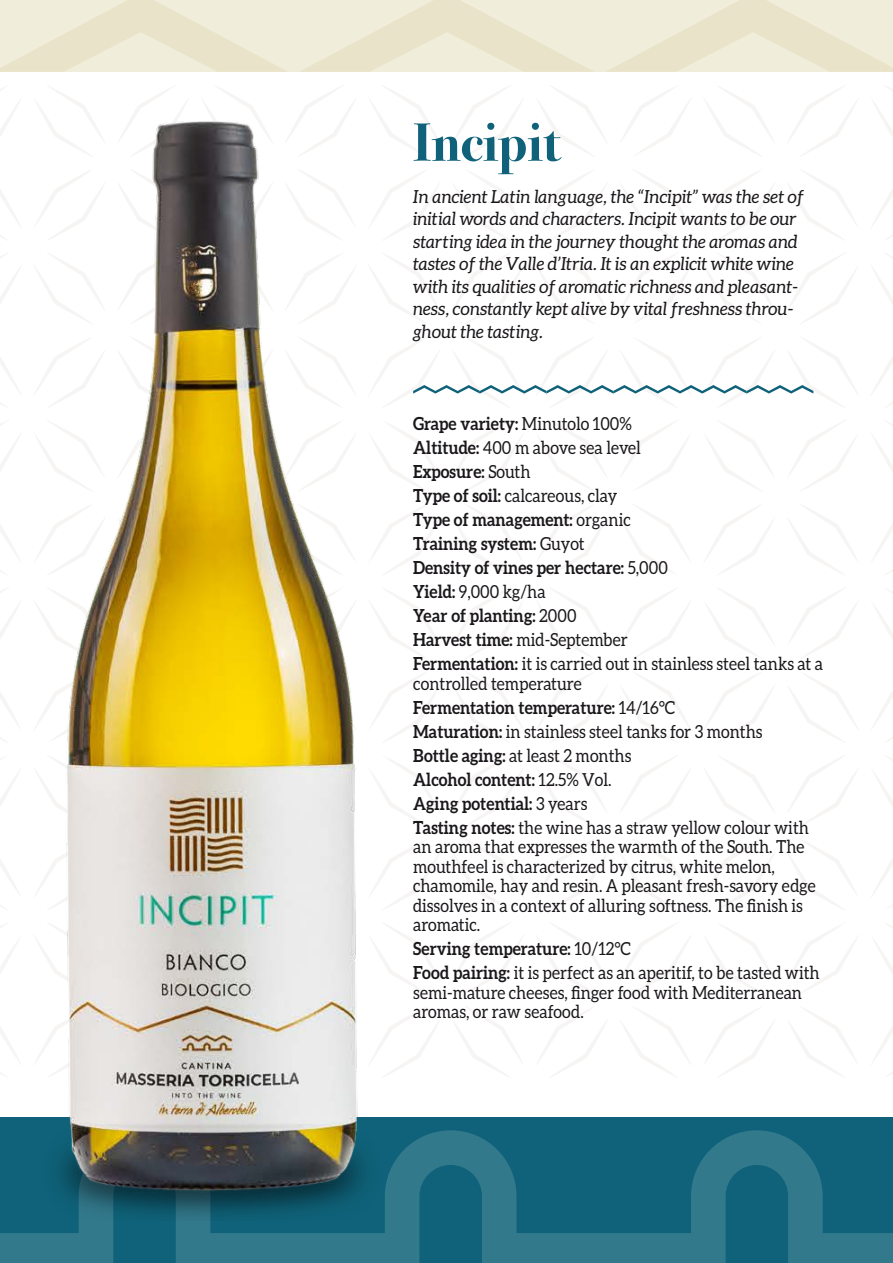
<style>
.page{position:relative;width:893px;height:1263px;background:#fff}
.page>*{position:absolute;margin:0;border:0;box-sizing:border-box;transform-origin:0 0}
.t1{font:700 54px "Bodoni Svty Two ITCTT";color:#0f6279}
.t2{font:18px/24px "Aleo";color:#1a171b;scale:.9 1}
.t3{font:italic 18px/22.5px "Aleo";color:#1a171b}
.t4{font:700 18px/24px "Aleo";color:#1a171b;scale:.9 1}
.s1{font-weight:400}
.s2{font-weight:700}
</style>
<div class="page">
<div style="left:0;top:1117px;width:893px;height:146px;background:#0f6279"></div>
<svg style="left:0;top:1130px;width:893px;height:133px"></svg>
<svg style="left:0;top:0;width:893px;height:72px;background:#ede9d4"></svg>
<svg style="left:846px;top:372px;width:12px;height:22px"></svg>
<svg style="left:454px;top:253px;width:69px;height:71px"></svg>
<svg style="left:620px;top:253px;width:71px;height:69px"></svg>
<svg style="left:788px;top:254px;width:69px;height:69px"></svg>
<svg style="left:871px;top:692px;width:22px;height:50px"></svg>
<svg style="left:0;top:757px;width:9px;height:49px"></svg>
<svg style="left:453px;top:755px;width:70px;height:71px"></svg>
<svg style="left:620px;top:756px;width:70px;height:69px"></svg>
<svg style="left:788px;top:755px;width:70px;height:69px"></svg>
<svg style="left:453px;top:421px;width:71px;height:70px"></svg>
<svg style="left:0;top:420px;width:9px;height:51px"></svg>
<svg style="left:871px;top:357px;width:22px;height:50px"></svg>
<svg style="left:789px;top:420px;width:68px;height:71px"></svg>
<svg style="left:621px;top:421px;width:69px;height:69px"></svg>
<svg style="left:0;top:86px;width:9px;height:50px"></svg>
<svg style="left:453px;top:86px;width:70px;height:69px"></svg>
<svg style="left:621px;top:87px;width:70px;height:68px"></svg>
<svg style="left:788px;top:86px;width:70px;height:71px"></svg>
<svg style="left:872px;top:524px;width:21px;height:51px"></svg>
<svg style="left:0;top:588px;width:9px;height:50px"></svg>
<svg style="left:417px;top:840px;width:23px;height:51px"></svg>
<svg style="left:537px;top:840px;width:71px;height:69px"></svg>
<svg style="left:705px;top:840px;width:69px;height:70px"></svg>
<svg style="left:871px;top:859px;width:22px;height:48px"></svg>
<svg style="left:0;top:923px;width:9px;height:50px"></svg>
<svg style="left:453px;top:923px;width:71px;height:70px"></svg>
<svg style="left:620px;top:923px;width:71px;height:70px"></svg>
<svg style="left:788px;top:924px;width:71px;height:69px"></svg>
<svg style="left:417px;top:170px;width:23px;height:51px"></svg>
<svg style="left:537px;top:170px;width:70px;height:69px"></svg>
<svg style="left:704px;top:170px;width:71px;height:70px"></svg>
<svg style="left:872px;top:189px;width:21px;height:51px"></svg>
<svg style="left:0;top:253px;width:9px;height:51px"></svg>
<svg style="left:453px;top:587px;width:69px;height:71px"></svg>
<svg style="left:620px;top:588px;width:71px;height:70px"></svg>
<svg style="left:789px;top:587px;width:69px;height:71px"></svg>
<svg style="left:704px;top:505px;width:71px;height:70px"></svg>
<svg style="left:538px;top:505px;width:69px;height:70px"></svg>
<svg style="left:417px;top:505px;width:23px;height:51px"></svg>
<svg style="left:417px;top:672px;width:23px;height:52px"></svg>
<svg style="left:536px;top:673px;width:71px;height:69px"></svg>
<svg style="left:704px;top:672px;width:71px;height:71px"></svg>
<svg style="left:417px;top:1007px;width:23px;height:52px"></svg>
<svg style="left:537px;top:1008px;width:70px;height:69px"></svg>
<svg style="left:704px;top:1007px;width:71px;height:70px"></svg>
<svg style="left:872px;top:1027px;width:21px;height:49px"></svg>
<svg style="left:417px;top:272px;width:22px;height:51px"></svg>
<svg style="left:537px;top:253px;width:70px;height:71px"></svg>
<svg style="left:705px;top:253px;width:69px;height:70px"></svg>
<svg style="left:872px;top:253px;width:21px;height:51px"></svg>
<svg style="left:0;top:357px;width:9px;height:50px"></svg>
<svg style="left:417px;top:439px;width:22px;height:52px"></svg>
<svg style="left:538px;top:421px;width:69px;height:69px"></svg>
<svg style="left:706px;top:420px;width:69px;height:71px"></svg>
<svg style="left:788px;top:505px;width:70px;height:70px"></svg>
<svg style="left:0;top:860px;width:9px;height:50px"></svg>
<svg style="left:454px;top:839px;width:69px;height:71px"></svg>
<svg style="left:620px;top:839px;width:70px;height:71px"></svg>
<svg style="left:788px;top:840px;width:69px;height:69px"></svg>
<svg style="left:0;top:525px;width:9px;height:50px"></svg>
<svg style="left:454px;top:505px;width:68px;height:70px"></svg>
<svg style="left:620px;top:504px;width:71px;height:70px"></svg>
<svg style="left:872px;top:421px;width:21px;height:50px"></svg>
<svg style="left:417px;top:942px;width:23px;height:51px"></svg>
<svg style="left:537px;top:923px;width:68px;height:70px"></svg>
<svg style="left:705px;top:924px;width:70px;height:70px"></svg>
<svg style="left:873px;top:923px;width:20px;height:51px"></svg>
<svg style="left:0;top:692px;width:9px;height:51px"></svg>
<svg style="left:453px;top:672px;width:70px;height:70px"></svg>
<svg style="left:621px;top:672px;width:69px;height:70px"></svg>
<svg style="left:788px;top:674px;width:70px;height:69px"></svg>
<svg style="left:384px;top:86px;width:56px;height:70px"></svg>
<svg style="left:537px;top:86px;width:70px;height:70px"></svg>
<svg style="left:704px;top:86px;width:70px;height:70px"></svg>
<svg style="left:872px;top:86px;width:21px;height:50px"></svg>
<svg style="left:417px;top:774px;width:22px;height:51px"></svg>
<svg style="left:538px;top:755px;width:69px;height:71px"></svg>
<svg style="left:704px;top:756px;width:71px;height:70px"></svg>
<svg style="left:872px;top:756px;width:21px;height:50px"></svg>
<svg style="left:417px;top:607px;width:23px;height:52px"></svg>
<svg style="left:537px;top:589px;width:70px;height:69px"></svg>
<svg style="left:705px;top:588px;width:70px;height:71px"></svg>
<svg style="left:873px;top:589px;width:20px;height:50px"></svg>
<svg style="left:0;top:190px;width:9px;height:50px"></svg>
<svg style="left:453px;top:172px;width:71px;height:68px"></svg>
<svg style="left:620px;top:170px;width:69px;height:70px"></svg>
<svg style="left:788px;top:169px;width:69px;height:71px"></svg>
<svg style="left:0;top:1027px;width:9px;height:49px"></svg>
<svg style="left:453px;top:1007px;width:69px;height:70px"></svg>
<svg style="left:621px;top:1007px;width:69px;height:70px"></svg>
<svg style="left:788px;top:1007px;width:69px;height:70px"></svg>
<svg style="left:417px;top:337px;width:429px;height:71px"></svg>
<img style="left:9px;top:91px;width:408px;height:1150px">
<h1 class="t1" style="left:413px;top:98px;width:148px">Incipit</h1>
<p class="t3" style="left:413px;top:185px;width:392px">In ancient Latin language, the “Incipit” was the set of initial words and characters. Incipit wants to be our starting idea in the journey thought the aromas and tastes of the Valle d’Itria. It is an explicit white wine with its qualities of aromatic richness and pleasant&shy;ness, constantly kept alive by vital freshness throu&shy;ghout the tasting.</p>
<p class="t4" style="left:413px;top:411px;width:457px">Grape variety: <span class="s1">Minutolo 100%<br></span>Altitude: <span class="s1">400 m above sea level<br></span>Exposure: <span class="s1">South<br></span>Type of soil: <span class="s1">calcareous, clay<br></span>Type of management: <span class="s1">organic<br></span>Training system: <span class="s1">Guyot<br></span>Density of vines per hectare: <span class="s1">5,000<br></span>Yield: <span class="s1">9,000 kg/ha<br></span>Year of planting: <span class="s1">2000<br></span>Harvest time: <span class="s1">mid-September<br></span>Fermentation: <span class="s1">it is carried out in stainless steel tanks at a</span></p>
<p class="t2" style="left:413px;top:671px;width:441px">controlled temperature<br><span class="s2">Fermentation temperature:</span> 14/16°C<br><span class="s2">Maturation:</span> in stainless steel tanks for 3 months <span class="s2">Bottle aging:</span> at least 2 months<br><span class="s2">Alcohol content:</span> 12.5% Vol.<br><span class="s2">Aging potential:</span> 3 years<br><span class="s2">Tasting notes:</span> the wine has a straw yellow colour with</p>
<p class="t2" style="left:413px;top:837px;width:449px;line-height:19.5px">an aroma that expresses the warmth of the South. The mouthfeel is characterized by citrus, white melon, chamomile, hay and resin. A pleasant fresh-savory edge dissolves in a context of alluring softness. The finish is aromatic.</p>
<p class="t2" style="left:413px;top:937px;width:453px"><span class="s2">Serving temperature:</span> 10/12°C<br><span class="s2">Food pairing:</span> it is perfect as an aperitif, to be tasted with</p>
<p class="t2" style="left:413px;top:982px;width:434px;line-height:19.5px">semi-mature cheeses, finger food with Mediterranean aromas, or raw seafood.</p>
</div>
